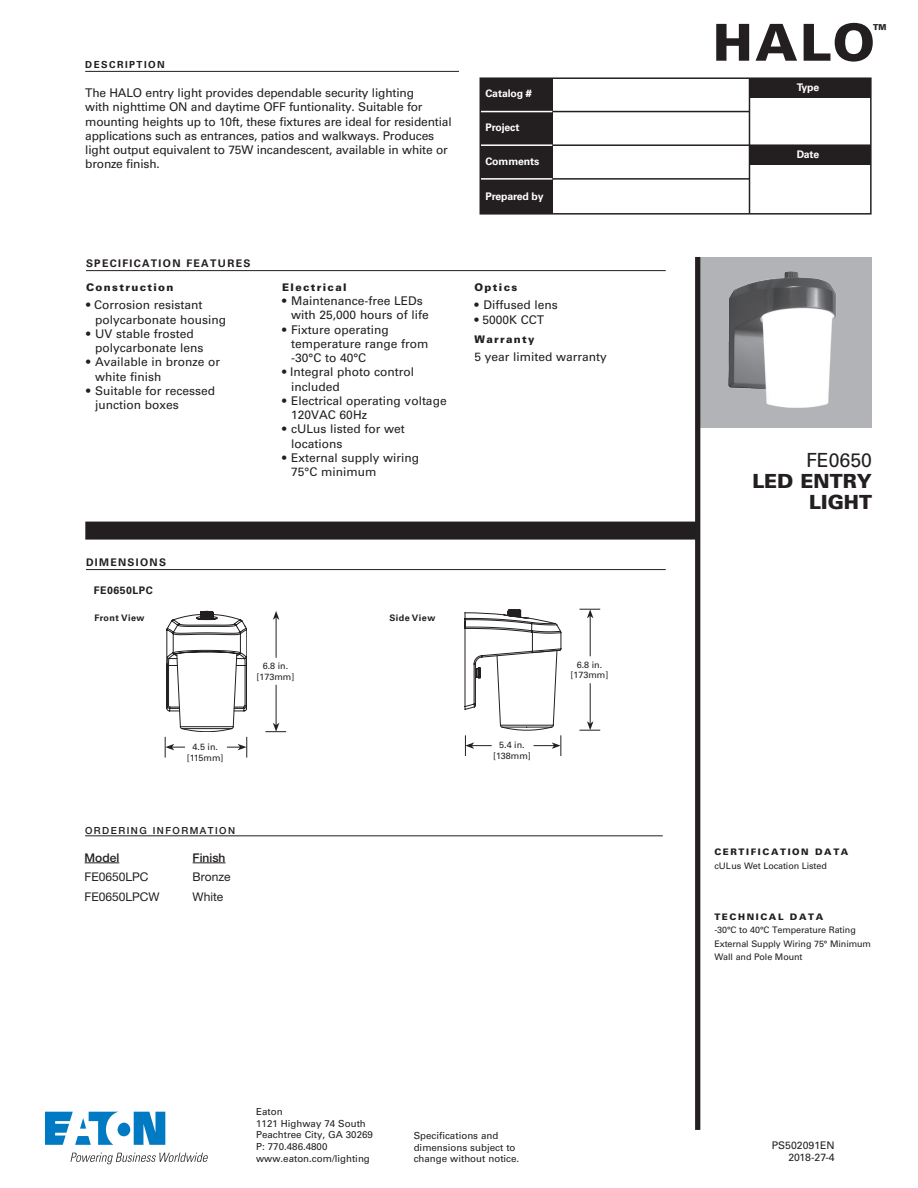
<style>
.page{position:relative;width:918px;height:1188px;background:#fff}
.page>*{position:absolute;margin:0;border:0;box-sizing:border-box;transform-origin:0 0}
.t1{font:900 51px "Univers LT Std";color:#231f20}
.RC_Main_Head__left_p{font:900 19.5px/21px "Univers LT Std";color:#231f20;text-align:right}
.RC_Main_Head__left_p-2{font:19.5px "Univers LT Std";color:#231f20}
.t2{font:900 16.5px "Univers LT Std";color:#231f20}
._1_11_DESCRIPTION_He{font:12px/14.2px "Univers LT Std";color:#231f20}
.F2_Body_Copy{font:12px/14.2px "Univers LT Std";letter-spacing:-.015em;color:#231f20}
.t3{font:12px "Helvetica Neue LT Std";color:#231f20}
.t4{font:500 12px "Helvetica Neue LT Std";color:#231f20}
.t5{font:700 10.5px "Univers LT Std";letter-spacing:-.01em;color:#fff}
._1_11_DESCRIPTION_He-2{font:700 10.5px "Univers LT Std";letter-spacing:.125em;color:#231f20}
._1_12_A_Heading{font:900 10.5px "Univers LT Std";letter-spacing:.125em;color:#231f20}
.t6{font:10.5px/12.6px "Univers LT Std";color:#231f20;text-align:right}
._1_11_DESCRIPTION_He-3{font:900 10.5px "Univers LT Std";letter-spacing:.125em;color:#231f20}
._1_11_DESCRIPTION_He-4{font:700 10.5px "Univers LT Std";letter-spacing:.05em;color:#231f20}
.t7{font:9.75px/11.7px "Univers LT Std";color:#231f20}
._2_02_Photometrics_H{font:500 9.75px "Helvetica Neue LT Std";letter-spacing:.15em;color:#231f20}
.F1_HEAD_w_rule{font:700 9.75px "Univers LT Std";letter-spacing:.15em;color:#231f20}
._1_10_Energy_Text{font:9px "Univers LT Std";letter-spacing:-.01em;color:#231f20}
._1_10_Energy_Text-2{font:900 9px "Univers LT Std";letter-spacing:.175em;color:#231f20}
.t8{font:700 9px "Univers LT Std";letter-spacing:.05em;color:#231f20}
</style>
<div class="page">
<div style="left:698px;top:257px;width:174px;height:171px;background:#b2b3b7"></div>
<hr style="left:85px;top:71px;width:374px;height:1px;background:#231f20">
<div style="left:85px;top:522px;width:614px;height:18px;background:#231f20"></div>
<div style="left:695px;top:257px;width:5px;height:873px;background:#231f20"></div>
<hr style="left:86px;top:270px;width:580px;height:1px;background:#231f20">
<hr style="left:86px;top:569px;width:580px;height:1px;background:#231f20">
<div style="left:480px;top:78px;width:72px;height:136px;background:#231f20"></div>
<div style="left:750px;top:78px;width:121px;height:19px;background:#231f20"></div>
<div style="left:750px;top:146px;width:121px;height:19px;background:#231f20"></div>
<hr style="left:552px;top:111px;width:198px;height:1px;background:#231f20">
<hr style="left:480px;top:111px;width:72px;height:1px;background:#fff">
<hr style="left:552px;top:178px;width:198px;height:2px;background:#231f20">
<hr style="left:480px;top:178px;width:72px;height:2px;background:#fff">
<hr style="left:749px;top:79px;width:1px;height:135px;background:#231f20">
<hr style="left:552px;top:144px;width:319px;height:2px;background:#231f20">
<hr style="left:481px;top:144px;width:71px;height:2px;background:#fff">
<div style="left:480px;top:77px;width:392px;height:138px;border:1px solid #231f20"></div>
<img style="left:728px;top:271px;width:108px;height:137px">
<svg style="left:45px;top:1112px;width:120px;height:33px"></svg>
<svg style="left:70px;top:1153px;width:138px;height:11px"></svg>
<hr style="left:85px;top:836px;width:578px;height:1px;background:#231f20">
<hr style="left:85px;top:863px;width:34px;height:1px;background:#231f20">
<hr style="left:193px;top:863px;width:33px;height:1px;background:#231f20">
<hr style="left:276px;top:617px;width:1px;height:108px;background:#231f20">
<svg style="left:265px;top:723px;width:21px;height:9px"></svg>
<svg style="left:273px;top:611px;width:6px;height:9px"></svg>
<svg style="left:275px;top:658px;width:2px;height:27px"></svg>
<svg style="left:164px;top:610px;width:84px;height:148px"></svg>
<svg style="left:465px;top:608px;width:136px;height:149px"></svg>
<p class="F1_HEAD_w_rule" style="left:85px;top:59px;width:81px">DESCRIPTION</p>
<p class="F2_Body_Copy" style="left:85px;top:86px;width:368px">The HALO entry light provides dependable security lighting<br>with nighttime ON and daytime OFF funtionality. Suitable for mounting heights up to 10ft, these fixtures are ideal for residential applications such as entrances, patios and walkways. Produces light output equivalent to 75W incandescent, available in white or bronze finish.</p>
<p class="_1_11_DESCRIPTION_He-2" style="left:86px;top:257px;width:166px">SPECIFICATION FEATURES</p>
<p class="_1_12_A_Heading" style="left:86px;top:281px;width:89px">Construction</p>
<p class="_1_11_DESCRIPTION_He" style="left:95px;top:298px;width:133px;text-indent:-9px">• Corrosion resistant polycarbonate housing</p>
<p class="_1_11_DESCRIPTION_He" style="left:95px;top:326px;width:110px;text-indent:-9px">• UV stable frosted polycarbonate lens</p>
<p class="_1_11_DESCRIPTION_He" style="left:95px;top:355px;width:127px;text-indent:-9px">• Available in bronze or white finish</p>
<p class="_1_11_DESCRIPTION_He" style="left:95px;top:383px;width:122px;text-indent:-9px">• Suitable for recessed junction boxes</p>
<p class="_1_11_DESCRIPTION_He-3" style="left:282px;top:281px;width:66px">Electrical</p>
<p class="_1_11_DESCRIPTION_He" style="left:291px;top:294px;width:139px;text-indent:-9px">• Maintenance-free LEDs with 25,000 hours of life</p>
<p class="_1_11_DESCRIPTION_He" style="left:291px;top:322px;width:139px;text-indent:-9px">• Fixture operating temperature range from -30°C to 40°C</p>
<p class="_1_11_DESCRIPTION_He" style="left:282px;top:365px;width:133px">• Integral photo control</p>
<p class="_1_11_DESCRIPTION_He" style="left:291px;top:379px;width:50px">included</p>
<p class="_1_11_DESCRIPTION_He" style="left:291px;top:394px;width:157px;text-indent:-9px">• Electrical operating voltage<br>120VAC 60Hz</p>
<p class="_1_11_DESCRIPTION_He" style="left:291px;top:422px;width:115px;text-indent:-9px">• cULus listed for wet locations</p>
<p class="_1_11_DESCRIPTION_He" style="left:291px;top:451px;width:130px;text-indent:-9px">• External supply wiring<br>75°C minimum</p>
<p class="t5" style="left:485px;top:88px;width:48px">Catalog #</p>
<p class="t5" style="left:485px;top:122px;width:36px">Project</p>
<p class="t5" style="left:485px;top:155px;width:55px">Comments</p>
<p class="t5" style="left:485px;top:190px;width:60px">Prepared by</p>
<p class="_1_12_A_Heading" style="left:475px;top:281px;width:44px">Optics</p>
<p class="_1_11_DESCRIPTION_He" style="left:475px;top:298px;width:85px">• Diffused lens</p>
<p class="_1_11_DESCRIPTION_He" style="left:475px;top:312px;width:71px">• 5000K CCT</p>
<p class="_1_12_A_Heading" style="left:475px;top:333px;width:61px">Warranty</p>
<p class="_1_11_DESCRIPTION_He" style="left:475px;top:350px;width:134px">5 year limited warranty</p>
<p class="_1_11_DESCRIPTION_He-2" style="left:86px;top:556px;width:82px">DIMENSIONS</p>
<p class="_1_11_DESCRIPTION_He-4" style="left:94px;top:584px;width:61px">FE0650LPC</p>
<p class="t8" style="left:94px;top:613px;width:52px">Front View</p>
<p class="_1_10_Energy_Text" style="left:193px;top:742px;width:27px">4.5 in.</p>
<p class="_1_10_Energy_Text" style="left:187px;top:752px;width:38px">[115mm]</p>
<p class="_1_10_Energy_Text" style="left:263px;top:661px;width:27px">6.8 in.</p>
<p class="_1_10_Energy_Text" style="left:256px;top:671px;width:39px">[173mm]</p>
<p class="_2_02_Photometrics_H" style="left:85px;top:825px;width:152px">ORDERING INFORMATION</p>
<p class="t4" style="left:85px;top:850px;width:36px">Model</p>
<p class="t4" style="left:193px;top:850px;width:34px">Finish</p>
<p class="t3" style="left:85px;top:870px;width:66px">FE0650LPC</p>
<p class="t3" style="left:193px;top:870px;width:39px">Bronze</p>
<p class="t3" style="left:85px;top:890px;width:77px">FE0650LPCW</p>
<p class="t3" style="left:193px;top:890px;width:32px">White</p>
<p class="t8" style="left:389px;top:612px;width:47px">Side View</p>
<p class="_1_10_Energy_Text" style="left:499px;top:740px;width:27px">5.4 in.</p>
<p class="_1_10_Energy_Text" style="left:493px;top:750px;width:39px">[138mm]</p>
<p class="_1_10_Energy_Text" style="left:577px;top:659px;width:27px">6.8 in.</p>
<p class="_1_10_Energy_Text" style="left:571px;top:670px;width:39px">[173mm]</p>
<p class="t1" style="left:713px;top:10px;width:164px">HALO</p>
<p class="t2" style="left:872px;top:19px;width:17px">™</p>
<p class="t5" style="left:797px;top:82px;width:24px">Type</p>
<p class="t5" style="left:797px;top:149px;width:24px">Date</p>
<p class="RC_Main_Head__left_p-2" style="left:806px;top:448px;width:68px">FE0650</p>
<p class="RC_Main_Head__left_p" style="left:752px;top:470px;width:121px">LED ENTRY<br>LIGHT</p>
<p class="_1_10_Energy_Text-2" style="left:714px;top:846px;width:136px">CERTIFICATION DATA</p>
<p class="_1_10_Energy_Text" style="left:714px;top:860px;width:114px">cULus Wet Location Listed</p>
<p class="_1_10_Energy_Text-2" style="left:714px;top:911px;width:110px">TECHNICAL DATA</p>
<p class="_1_10_Energy_Text" style="left:714px;top:925px;width:143px">-30°C to 40°C Temperature Rating</p>
<p class="_1_10_Energy_Text" style="left:714px;top:938px;width:158px">External Supply Wiring 75° Minimum</p>
<p class="_1_10_Energy_Text" style="left:714px;top:952px;width:90px">Wall and Pole Mount</p>
<p class="t7" style="left:256px;top:1106px;width:28px">Eaton</p>
<p class="t7" style="left:256px;top:1118px;width:111px">1121 Highway 74 South</p>
<p class="t7" style="left:256px;top:1129px;width:118px">Peachtree City, GA 30269</p>
<p class="t7" style="left:256px;top:1141px;width:73px">P: 770.486.4800</p>
<p class="t7" style="left:256px;top:1153px;width:115px">www.eaton.com/lighting</p>
<p class="t7" style="left:414px;top:1130px;width:107px">Specifications and dimensions subject to change without notice.</p>
<p class="t6" style="left:772px;top:1139px;width:65px">PS502091EN<br>2018-27-4</p>
</div>
